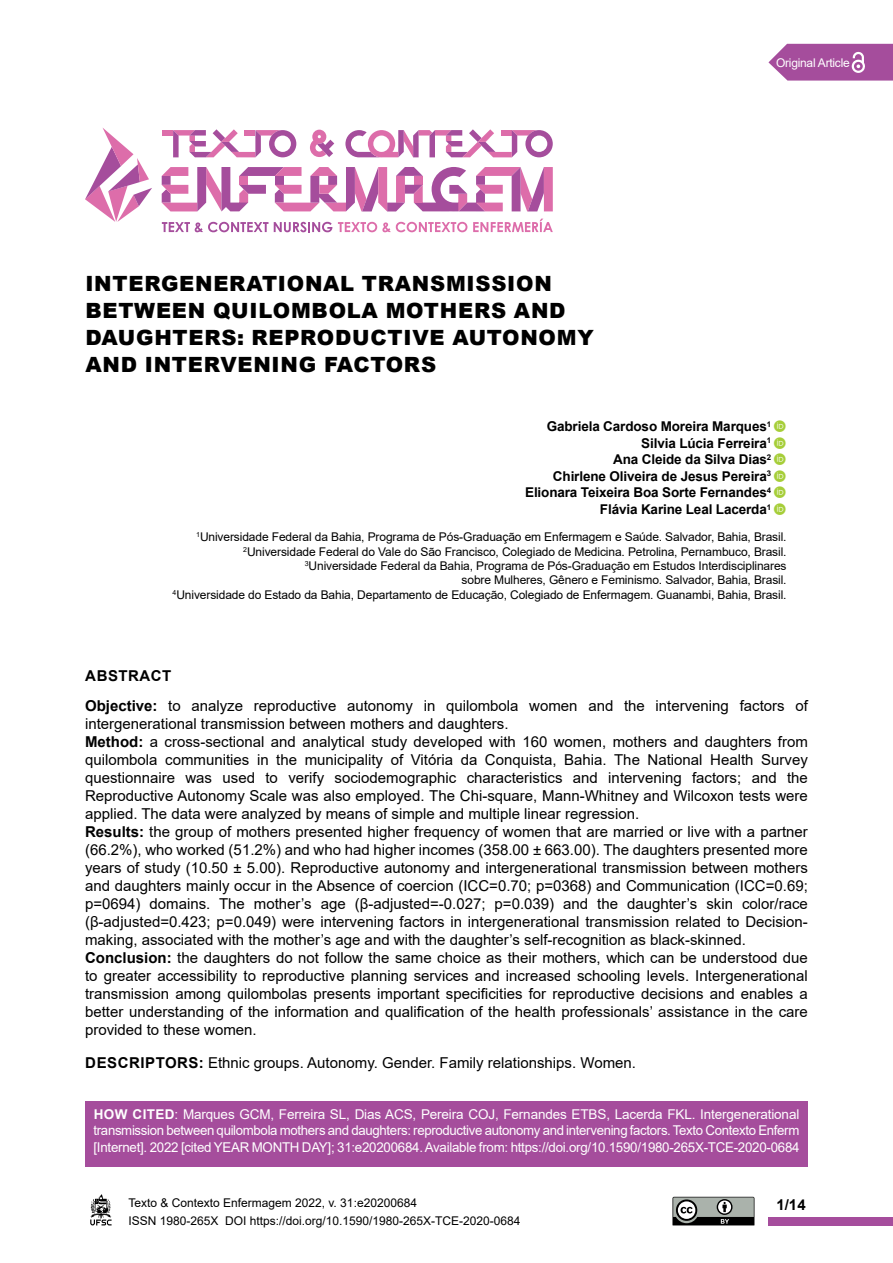
<style>
.page{position:relative;width:893px;height:1263px;background:#fff}
.page>*{position:absolute;margin:0;border:0;box-sizing:border-box;transform-origin:0 0}
.t1{font:900 21px/27px "Arial";letter-spacing:.035em;color:#000}
.t2{font:15px/18px "Arial";color:#000}
.t3{font:700 15px "Arial";color:#000}
.t4{font:13.5px/16.2px "Arial";letter-spacing:-.02em;color:#fff;text-align:justify}
.t5{font:700 13.5px/16.5px "Arial";letter-spacing:-.01em;color:#000;text-align:right}
.t6{font:12px/14.4px "Arial";letter-spacing:-.01em;color:#000}
.t7{font:12px "Arial";letter-spacing:-.02em;color:#fff}
.s1{font-weight:700}
</style>
<div class="page">
<div style="left:769px;top:1217px;width:124px;height:8px;background:#a54d9c"></div>
<svg style="left:90px;top:1194px;width:22px;height:31px"></svg>
<svg style="left:162px;top:167px;width:391px;height:45px"></svg>
<div style="left:162px;top:130px;width:11px;height:6px;background:#dd6daa"></div>
<svg style="left:173px;top:129px;width:123px;height:28px"></svg>
<svg style="left:310px;top:129px;width:243px;height:28px"></svg>
<svg style="left:162px;top:222px;width:106px;height:10px"></svg>
<svg style="left:274px;top:222px;width:58px;height:10px"></svg>
<svg style="left:338px;top:222px;width:129px;height:10px"></svg>
<svg style="left:473px;top:219px;width:80px;height:13px"></svg>
<svg style="left:85px;top:128px;width:67px;height:94px"></svg>
<svg style="left:768px;top:44px;width:125px;height:37px;background:#af61a7"></svg>
<svg style="left:672px;top:1197px;width:83px;height:29px;background:#777b78"></svg>
<div style="left:85px;top:1101px;width:723px;height:66px;background:#a54d9c"></div>
<h1 class="t1" style="left:85px;top:270px;width:510px">INTERGENERATIONAL TRANSMISSION<br>BETWEEN QUILOMBOLA MOTHERS AND<br>DAUGHTERS: REPRODUCTIVE AUTONOMY<br>AND INTERVENING FACTORS</h1>
<p class="t7" style="left:776px;top:54px;width:75px">Original Article</p>
<p class="t5" style="left:525px;top:419px;width:247px">Gabriela Cardoso Moreira Marques<sup>1<br></sup>Silvia Lúcia Ferreira<sup>1<br></sup>Ana Cleide da Silva Dias<sup>2<br></sup>Chirlene Oliveira de Jesus Pereira<sup>3<br></sup>Elionara Teixeira Boa Sorte Fernandes<sup>4<br></sup>Flávia Karine Leal Lacerda<sup>1</sup></p>
<p class="t6" style="left:173px;top:530px;width:615px;text-align:right"><sup>1</sup>Universidade Federal da Bahia, Programa de Pós-Graduação em Enfermagem e Saúde. Salvador, Bahia, Brasil.<br><sup>2</sup>Universidade Federal do Vale do São Francisco, Colegiado de Medicina. Petrolina, Pernambuco, Brasil.<br><sup>3</sup>Universidade Federal da Bahia, Programa de Pós-Graduação em Estudos Interdisciplinares<br>sobre Mulheres, Gênero e Feminismo. Salvador, Bahia, Brasil.<br><sup>4</sup>Universidade do Estado da Bahia, Departamento de Educação, Colegiado de Enfermagem. Guanambi, Bahia, Brasil.</p>
<p class="t2" style="left:85px;top:660px;width:724px;line-height:30.8px"><span class="s1">ABSTRACT<br>Objective:</span> to analyze reproductive autonomy in quilombola women and the intervening factors of</p>
<p class="t2" style="left:85px;top:715px;width:724px">intergenerational transmission between mothers and daughters.<br><span class="s1">Method:</span> a cross-sectional and analytical study developed with 160 women, mothers and daughters from quilombola communities in the municipality of Vitória da Conquista, Bahia. The National Health Survey questionnaire was used to verify sociodemographic characteristics and intervening factors; and the Reproductive Autonomy Scale was also employed. The Chi-square, Mann-Whitney and Wilcoxon tests were applied. The data were analyzed by means of simple and multiple linear regression.<br><span class="s1">Results:</span> the group of mothers presented higher frequency of women that are married or live with a partner (66.2%), who worked (51.2%) and who had higher incomes (358.00 ± 663.00). The daughters presented more years of study (10.50 ± 5.00). Reproductive autonomy and intergenerational transmission between mothers and daughters mainly occur in the Absence of coercion (ICC=0.70; p=0368) and Communication (ICC=0.69; p=0694) domains. The mother’s age (β-adjusted=-0.027; p=0.039) and the daughter’s skin color/race (β-adjusted=0.423; p=0.049) were intervening factors in intergenerational transmission related to Decision&shy;making, associated with the mother’s age and with the daughter’s self-recognition as black-skinned.<br><span class="s1">Conclusion:</span> the daughters do not follow the same choice as their mothers, which can be understood due to greater accessibility to reproductive planning services and increased schooling levels. Intergenerational transmission among quilombolas presents important specificities for reproductive decisions and enables a better understanding of the information and qualification of the health professionals’ assistance in the care provided to these women.</p>
<p class="t2" style="left:85px;top:1054px;width:552px"><span class="s1">DESCRIPTORS:</span> Ethnic groups. Autonomy. Gender. Family relationships. Women.</p>
<p class="t4" style="left:94px;top:1106px;width:708px"><span class="s1">HOW CITED</span>: Marques GCM, Ferreira SL, Dias ACS, Pereira COJ, Fernandes ETBS, Lacerda FKL. Intergenerational transmission between quilombola mothers and daughters: reproductive autonomy and intervening factors. Texto Contexto Enferm [Internet]. 2022 [cited YEAR MONTH DAY]; 31:e20200684. Available from: https://doi.org/10.1590/1980-265X-TCE-2020-0684</p>
<p class="t6" style="left:128px;top:1194px;width:394px;line-height:18px">Texto &amp; Contexto Enfermagem 2022, v. 31:e20200684<br>ISSN 1980-265X DOI https://doi.org/10.1590/1980-265X-TCE-2020-0684</p>
<p class="t3" style="left:776px;top:1194px;width:31px">1/14</p>
</div>
